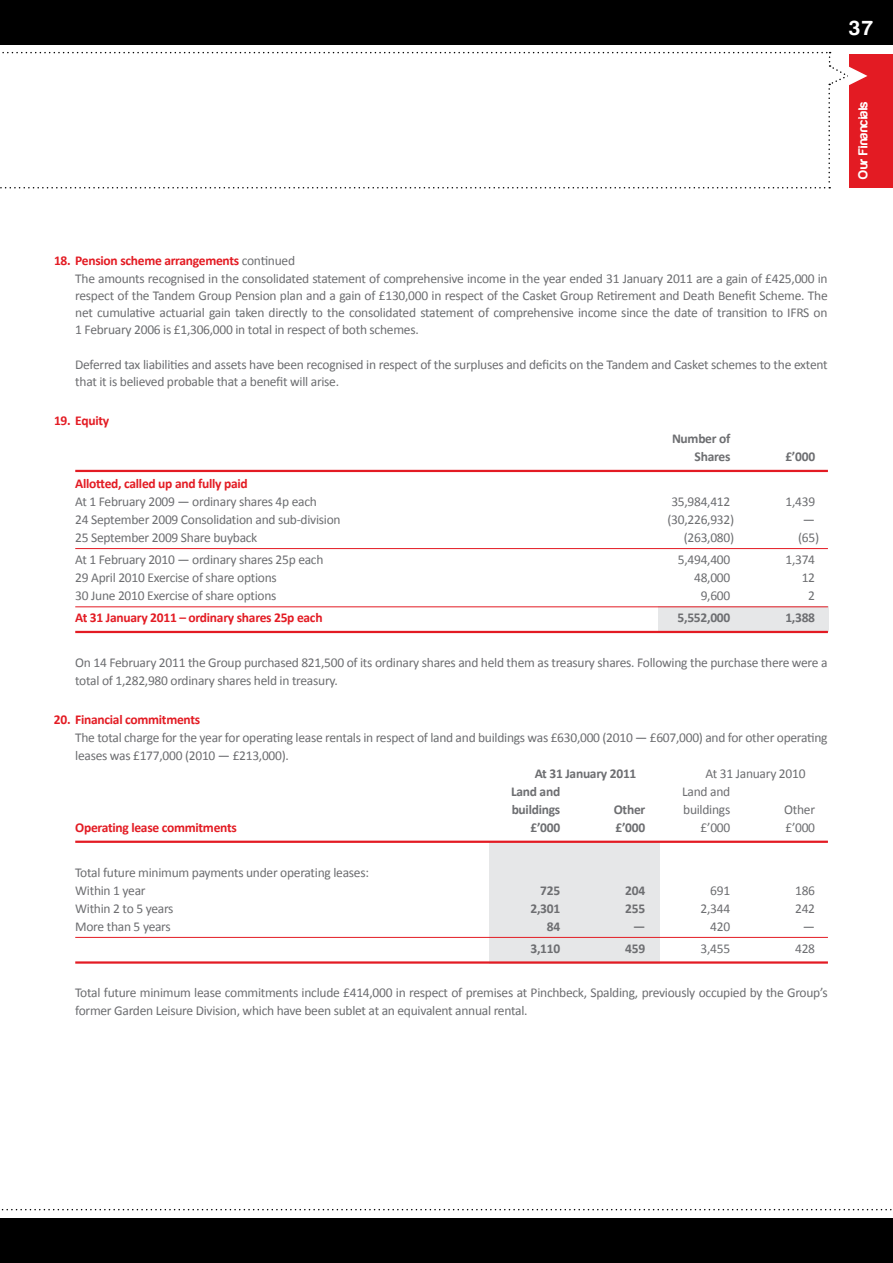
<style>
.page{position:relative;width:893px;height:1263px;background:#fff}
.page>*{position:absolute;margin:0;border:0;box-sizing:border-box;transform-origin:0 0}
.t1{font:21px "Harabara";color:#fff}
.t2{font:13.5px/17.2px "Calibri";letter-spacing:-.02em;color:#6d6e71}
.t3{font:700 13.5px "Calibri";letter-spacing:-.02em;color:#e31b23}
.t4{font:700 13.5px/18px "Calibri";letter-spacing:-.02em;color:#6d6e71;text-align:right}
.t5{font:13.5px "Harabara";letter-spacing:.02em;color:#fff}
.s1{color:#000}
.s2{font-weight:700;color:#e31b23}
</style>
<div class="page">
<div style="left:0;top:0;width:893px;height:45px;background:#000"></div>
<svg style="left:1px;top:1209px;width:891px;height:1px"></svg>
<div style="left:0;top:1218px;width:893px;height:45px;background:#000"></div>
<div style="left:849px;top:54px;width:44px;height:133px;background:#e31b23"></div>
<svg style="left:0;top:52px;width:867px;height:136px"></svg>
<div style="left:658px;top:606px;width:170px;height:25px;background:#e6e7e8"></div>
<div style="left:489px;top:842px;width:170px;height:121px;background:#e6e7e8"></div>
<hr style="left:75px;top:470px;width:753px;height:2px;background:#e31b23">
<hr style="left:75px;top:548px;width:753px;height:1px;background:#e31b23">
<hr style="left:75px;top:606px;width:753px;height:1px;background:#e31b23">
<hr style="left:75px;top:631px;width:753px;height:2px;background:#e31b23">
<hr style="left:75px;top:841px;width:753px;height:2px;background:#e31b23">
<hr style="left:75px;top:937px;width:753px;height:1px;background:#e31b23">
<hr style="left:75px;top:961px;width:753px;height:3px;background:#e31b23">
<h1 class="t1" style="left:849px;top:17px;width:26px">37<span class="s1">01</span></h1>
<p class="t5" style="left:856px;top:179px;width:79px;rotate:-90deg">Our Financials</p>
<p class="t2" style="left:75px;top:252px;width:754px;text-indent:-21px"><span class="s2">18. Pension scheme arrangements</span> continued<br>The amounts recognised in the consolidated statement of comprehensive income in the year ended 31 January 2011 are a gain of £425,000 in respect of the Tandem Group Pension plan and a gain of £130,000 in respect of the Casket Group Retirement and Death Benefit Scheme. The net cumulative actuarial gain taken directly to the consolidated statement of comprehensive income since the date of transition to IFRS on 1 February 2006 is £1,306,000 in total in respect of both schemes.</p>
<p class="t2" style="left:75px;top:355px;width:754px">Deferred tax liabilities and assets have been recognised in respect of the surpluses and deficits on the Tandem and Casket schemes to the extent that it is believed probable that a benefit will arise.</p>
<p class="t3" style="left:54px;top:412px;width:57px">19. Equity</p>
<p class="t4" style="left:672px;top:429px;width:60px">Number of<br>Shares</p>
<p class="t4" style="left:785px;top:447px;width:31px">£’000</p>
<p class="t3" style="left:75px;top:475px;width:174px">Allotted, called up and fully paid</p>
<p class="t2" style="left:75px;top:492px;width:243px">At 1 February 2009 — ordinary shares 4p each</p>
<p class="t2" style="left:671px;top:492px;width:61px">35,984,412</p>
<p class="t2" style="left:785px;top:492px;width:31px">1,439</p>
<p class="t2" style="left:75px;top:510px;width:267px">24 September 2009 Consolidation and sub-division</p>
<p class="t2" style="left:667px;top:510px;width:68px">(30,226,932)</p>
<p class="t2" style="left:803px;top:510px;width:14px">—</p>
<p class="t2" style="left:75px;top:528px;width:184px">25 September 2009 Share buyback</p>
<p class="t2" style="left:684px;top:528px;width:52px">(263,080)</p>
<p class="t2" style="left:798px;top:528px;width:23px">(65)</p>
<p class="t2" style="left:75px;top:550px;width:250px">At 1 February 2010 — ordinary shares 25p each</p>
<p class="t2" style="left:678px;top:550px;width:54px">5,494,400</p>
<p class="t2" style="left:785px;top:550px;width:31px">1,374</p>
<p class="t2" style="left:75px;top:568px;width:203px">29 April 2010 Exercise of share options</p>
<p class="t2" style="left:694px;top:568px;width:38px">48,000</p>
<p class="t2" style="left:802px;top:568px;width:15px">12</p>
<p class="t2" style="left:75px;top:586px;width:203px">30 June 2010 Exercise of share options</p>
<p class="t2" style="left:701px;top:586px;width:31px">9,600</p>
<p class="t2" style="left:808px;top:586px;width:8px">2</p>
<p class="t3" style="left:75px;top:609px;width:249px">At 31 January 2011 – ordinary shares 25p each</p>
<p class="t4" style="left:678px;top:608px;width:54px">5,552,000</p>
<p class="t4" style="left:785px;top:608px;width:31px">1,388</p>
<p class="t2" style="left:75px;top:653px;width:754px;line-height:18px">On 14 February 2011 the Group purchased 821,500 of its ordinary shares and held them as treasury shares. Following the purchase there were a total of 1,282,980 ordinary shares held in treasury.</p>
<p class="t3" style="left:54px;top:711px;width:148px">20. Financial commitments</p>
<p class="t2" style="left:75px;top:728px;width:754px;line-height:18px">The total charge for the year for operating lease rentals in respect of land and buildings was £630,000 (2010 — £607,000) and for other operating leases was £177,000 (2010 — £213,000).</p>
<p class="t4" style="left:535px;top:764px;width:103px">At 31 January 2011</p>
<p class="t2" style="left:706px;top:764px;width:101px">At 31 January 2010</p>
<p class="t4" style="left:511px;top:782px;width:51px">Land and</p>
<p class="t2" style="left:682px;top:782px;width:50px">Land and</p>
<p class="t4" style="left:512px;top:800px;width:50px">buildings</p>
<p class="t4" style="left:614px;top:800px;width:33px">Other</p>
<p class="t2" style="left:683px;top:800px;width:49px">buildings</p>
<p class="t2" style="left:784px;top:800px;width:32px">Other</p>
<p class="t3" style="left:75px;top:819px;width:163px">Operating lease commitments</p>
<p class="t4" style="left:530px;top:818px;width:31px">£’000</p>
<p class="t4" style="left:615px;top:818px;width:31px">£’000</p>
<p class="t2" style="left:701px;top:818px;width:31px">£’000</p>
<p class="t2" style="left:785px;top:818px;width:31px">£’000</p>
<p class="t2" style="left:75px;top:862px;width:295px;line-height:18px">Total future minimum payments under operating leases:<br>Within 1 year</p>
<p class="t4" style="left:540px;top:880px;width:21px">725</p>
<p class="t4" style="left:625px;top:880px;width:21px">204</p>
<p class="t2" style="left:710px;top:881px;width:21px">691</p>
<p class="t2" style="left:795px;top:881px;width:21px">186</p>
<p class="t2" style="left:75px;top:899px;width:100px">Within 2 to 5 years</p>
<p class="t4" style="left:530px;top:898px;width:31px">2,301</p>
<p class="t4" style="left:625px;top:898px;width:21px">255</p>
<p class="t2" style="left:701px;top:899px;width:31px">2,344</p>
<p class="t2" style="left:795px;top:899px;width:21px">242</p>
<p class="t2" style="left:75px;top:917px;width:97px">More than 5 years</p>
<p class="t4" style="left:547px;top:916px;width:15px">84</p>
<p class="t4" style="left:633px;top:916px;width:14px">—</p>
<p class="t2" style="left:710px;top:917px;width:21px">420</p>
<p class="t2" style="left:803px;top:917px;width:14px">—</p>
<p class="t4" style="left:530px;top:939px;width:31px">3,110</p>
<p class="t4" style="left:625px;top:939px;width:21px">459</p>
<p class="t2" style="left:701px;top:939px;width:31px">3,455</p>
<p class="t2" style="left:795px;top:939px;width:21px">428</p>
<p class="t2" style="left:75px;top:983px;width:754px;line-height:18px">Total future minimum lease commitments include £414,000 in respect of premises at Pinchbeck, Spalding, previously occupied by the Group’s former Garden Leisure Division, which have been sublet at an equivalent annual rental.</p>
</div>
